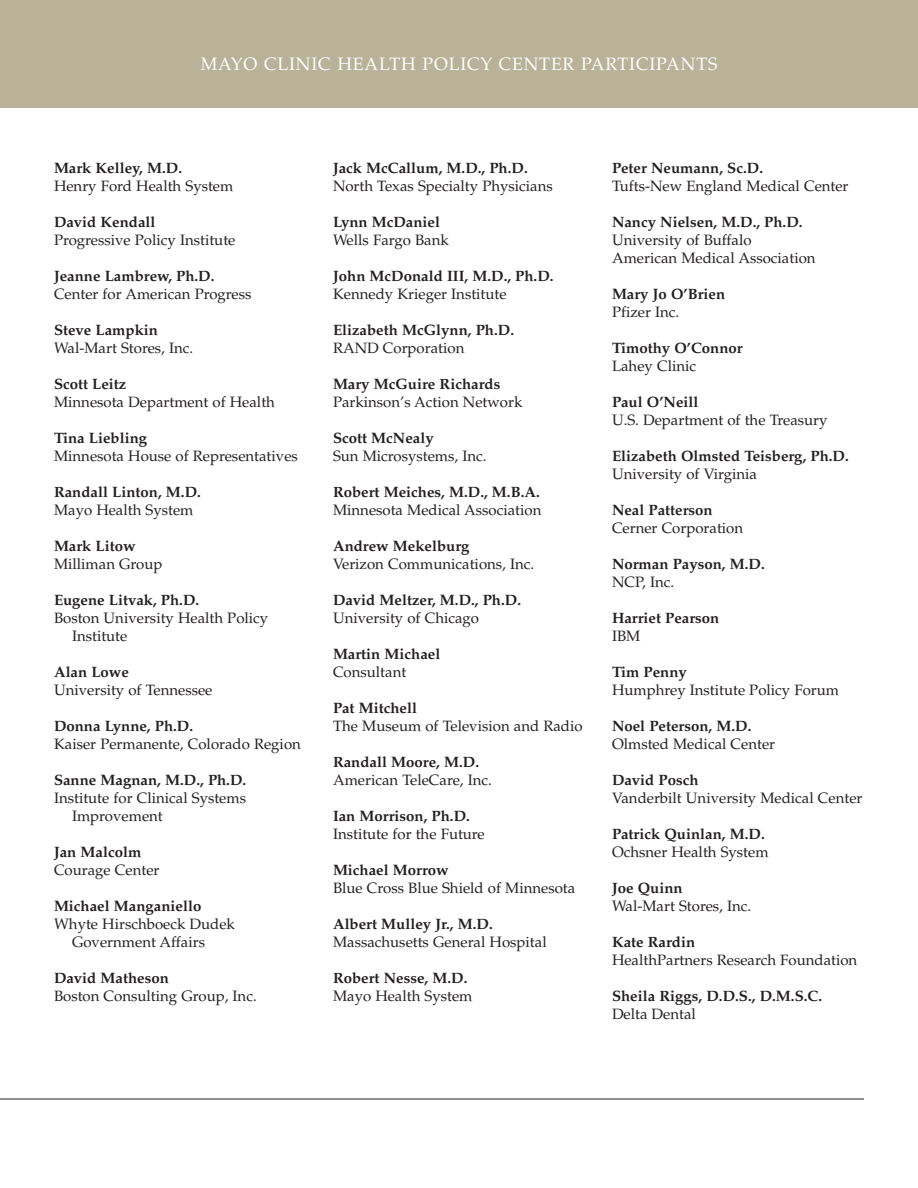
<style>
.page{position:relative;width:918px;height:1188px;background:#fff}
.page>*{position:absolute;margin:0;border:0;box-sizing:border-box;transform-origin:0 0}
.t1{font:18px "Palatino LT Std";letter-spacing:.05em;color:#fff}
.t2{font:15px/18px "Palatino LT Std";color:#231f20}
.t3{font:700 15px "Palatino LT Std";color:#231f20}
</style>
<div class="page">
<hr style="left:0;top:1099px;width:864px;height:1px;background:#231f20">
<div style="left:0;top:0;width:918px;height:108px;background:#b9b298"></div>
<p class="t1" style="left:201px;top:57px;width:518px">MAYO CLINIC HEALTH POLICY CENTER PARTICIPANTS</p>
<p class="t3" style="left:54px;top:162px;width:130px">Mark Kelley, M.D.</p>
<p class="t2" style="left:54px;top:179px;width:181px">Henry Ford Health System</p>
<p class="t3" style="left:54px;top:216px;width:103px">David Kendall</p>
<p class="t2" style="left:54px;top:233px;width:183px">Progressive Policy Institute</p>
<p class="t3" style="left:54px;top:270px;width:162px">Jeanne Lambrew, Ph.D.</p>
<p class="t2" style="left:54px;top:287px;width:199px">Center for American Progress</p>
<p class="t3" style="left:54px;top:324px;width:106px">Steve Lampkin</p>
<p class="t2" style="left:54px;top:341px;width:141px">Wal-Mart Stores, Inc.</p>
<p class="t3" style="left:54px;top:378px;width:74px">Scott Leitz</p>
<p class="t2" style="left:54px;top:395px;width:222px">Minnesota Department of Health</p>
<p class="t3" style="left:54px;top:432px;width:95px">Tina Liebling</p>
<p class="t2" style="left:54px;top:449px;width:245px">Minnesota House of Representatives</p>
<p class="t3" style="left:54px;top:486px;width:148px">Randall Linton, M.D.</p>
<p class="t2" style="left:54px;top:503px;width:141px">Mayo Health System</p>
<p class="t3" style="left:54px;top:540px;width:83px">Mark Litow</p>
<p class="t2" style="left:54px;top:557px;width:110px">Milliman Group</p>
<p class="t3" style="left:54px;top:594px;width:147px">Eugene Litvak, Ph.D.</p>
<p class="t2" style="left:72px;top:611px;width:198px;text-indent:-18px">Boston University Health Policy<br>Institute</p>
<p class="t3" style="left:54px;top:666px;width:76px">Alan Lowe</p>
<p class="t2" style="left:54px;top:683px;width:160px">University of Tennessee</p>
<p class="t3" style="left:54px;top:720px;width:141px">Donna Lynne, Ph.D.</p>
<p class="t2" style="left:54px;top:737px;width:248px">Kaiser Permanente, Colorado Region</p>
<p class="t3" style="left:54px;top:774px;width:194px">Sanne Magnan, M.D., Ph.D.</p>
<p class="t2" style="left:72px;top:791px;width:176px;text-indent:-18px">Institute for Clinical Systems<br>Improvement</p>
<p class="t3" style="left:54px;top:846px;width:89px">Jan Malcolm</p>
<p class="t2" style="left:54px;top:863px;width:107px">Courage Center</p>
<p class="t3" style="left:54px;top:900px;width:149px">Michael Manganiello</p>
<p class="t2" style="left:72px;top:917px;width:164px;text-indent:-18px">Whyte Hirschboeck Dudek<br>Government Affairs</p>
<p class="t3" style="left:54px;top:972px;width:116px">David Matheson</p>
<p class="t2" style="left:54px;top:989px;width:204px">Boston Consulting Group, Inc.</p>
<p class="t3" style="left:333px;top:162px;width:196px">Jack McCallum, M.D., Ph.D.</p>
<p class="t2" style="left:333px;top:179px;width:221px">North Texas Specialty Physicians</p>
<p class="t3" style="left:333px;top:216px;width:109px">Lynn McDaniel</p>
<p class="t2" style="left:333px;top:233px;width:117px">Wells Fargo Bank</p>
<p class="t3" style="left:333px;top:270px;width:222px">John McDonald III, M.D., Ph.D.</p>
<p class="t2" style="left:333px;top:287px;width:175px">Kennedy Krieger Institute</p>
<p class="t3" style="left:333px;top:324px;width:183px">Elizabeth McGlynn, Ph.D.</p>
<p class="t2" style="left:333px;top:341px;width:133px">RAND Corporation</p>
<p class="t3" style="left:333px;top:378px;width:169px">Mary McGuire Richards</p>
<p class="t2" style="left:333px;top:395px;width:191px">Parkinson’s Action Network</p>
<p class="t3" style="left:333px;top:432px;width:102px">Scott McNealy</p>
<p class="t2" style="left:333px;top:449px;width:155px">Sun Microsystems, Inc.</p>
<p class="t3" style="left:333px;top:486px;width:208px">Robert Meiches, M.D., M.B.A.</p>
<p class="t2" style="left:333px;top:503px;width:210px">Minnesota Medical Association</p>
<p class="t3" style="left:333px;top:540px;width:138px">Andrew Mekelburg</p>
<p class="t2" style="left:333px;top:557px;width:203px">Verizon Communications, Inc.</p>
<p class="t3" style="left:333px;top:594px;width:190px">David Meltzer, M.D., Ph.D.</p>
<p class="t2" style="left:333px;top:611px;width:148px">University of Chicago</p>
<p class="t3" style="left:333px;top:648px;width:109px">Martin Michael</p>
<p class="t2" style="left:333px;top:665px;width:75px">Consultant</p>
<p class="t3" style="left:333px;top:702px;width:86px">Pat Mitchell</p>
<p class="t2" style="left:333px;top:719px;width:251px">The Museum of Television and Radio</p>
<p class="t3" style="left:333px;top:756px;width:148px">Randall Moore, M.D.</p>
<p class="t2" style="left:333px;top:773px;width:160px">American TeleCare, Inc.</p>
<p class="t3" style="left:333px;top:810px;width:138px">Ian Morrison, Ph.D.</p>
<p class="t2" style="left:333px;top:827px;width:153px">Institute for the Future</p>
<p class="t3" style="left:333px;top:864px;width:117px">Michael Morrow</p>
<p class="t2" style="left:333px;top:881px;width:244px">Blue Cross Blue Shield of Minnesota</p>
<p class="t3" style="left:333px;top:918px;width:161px">Albert Mulley Jr., M.D.</p>
<p class="t2" style="left:333px;top:935px;width:215px">Massachusetts General Hospital</p>
<p class="t3" style="left:333px;top:972px;width:136px">Robert Nesse, M.D.</p>
<p class="t2" style="left:333px;top:989px;width:141px">Mayo Health System</p>
<p class="t3" style="left:612px;top:162px;width:153px">Peter Neumann, Sc.D.</p>
<p class="t2" style="left:612px;top:179px;width:238px">Tufts-New England Medical Center</p>
<p class="t3" style="left:612px;top:216px;width:192px">Nancy Nielsen, M.D., Ph.D.</p>
<p class="t2" style="left:612px;top:233px;width:205px">University of Buffalo<br>American Medical Association</p>
<p class="t3" style="left:612px;top:288px;width:115px">Mary Jo O’Brien</p>
<p class="t2" style="left:612px;top:305px;width:69px">Pfizer Inc.</p>
<p class="t3" style="left:612px;top:342px;width:132px">Timothy O’Connor</p>
<p class="t2" style="left:612px;top:359px;width:86px">Lahey Clinic</p>
<p class="t3" style="left:612px;top:396px;width:88px">Paul O’Neill</p>
<p class="t2" style="left:612px;top:413px;width:217px">U.S. Department of the Treasury</p>
<p class="t3" style="left:612px;top:450px;width:238px">Elizabeth Olmsted Teisberg, Ph.D.</p>
<p class="t2" style="left:612px;top:467px;width:147px">University of Virginia</p>
<p class="t3" style="left:612px;top:504px;width:102px">Neal Patterson</p>
<p class="t2" style="left:612px;top:521px;width:133px">Cerner Corporation</p>
<p class="t3" style="left:612px;top:558px;width:154px">Norman Payson, M.D.</p>
<p class="t2" style="left:612px;top:575px;width:64px">NCP, Inc.</p>
<p class="t3" style="left:612px;top:612px;width:109px">Harriet Pearson</p>
<p class="t2" style="left:612px;top:629px;width:30px">IBM</p>
<p class="t3" style="left:612px;top:666px;width:76px">Tim Penny</p>
<p class="t2" style="left:612px;top:683px;width:229px">Humphrey Institute Policy Forum</p>
<p class="t3" style="left:612px;top:720px;width:141px">Noel Peterson, M.D.</p>
<p class="t2" style="left:612px;top:737px;width:165px">Olmsted Medical Center</p>
<p class="t3" style="left:612px;top:774px;width:88px">David Posch</p>
<p class="t2" style="left:612px;top:791px;width:252px">Vanderbilt University Medical Center</p>
<p class="t3" style="left:612px;top:828px;width:154px">Patrick Quinlan, M.D.</p>
<p class="t2" style="left:612px;top:845px;width:158px">Ochsner Health System</p>
<p class="t3" style="left:612px;top:882px;width:72px">Joe Quinn</p>
<p class="t2" style="left:612px;top:899px;width:141px">Wal-Mart Stores, Inc.</p>
<p class="t3" style="left:612px;top:936px;width:85px">Kate Rardin</p>
<p class="t2" style="left:612px;top:953px;width:247px">HealthPartners Research Foundation</p>
<p class="t3" style="left:612px;top:990px;width:212px">Sheila Riggs, D.D.S., D.M.S.C.</p>
<p class="t2" style="left:612px;top:1007px;width:85px">Delta Dental</p>
</div>
